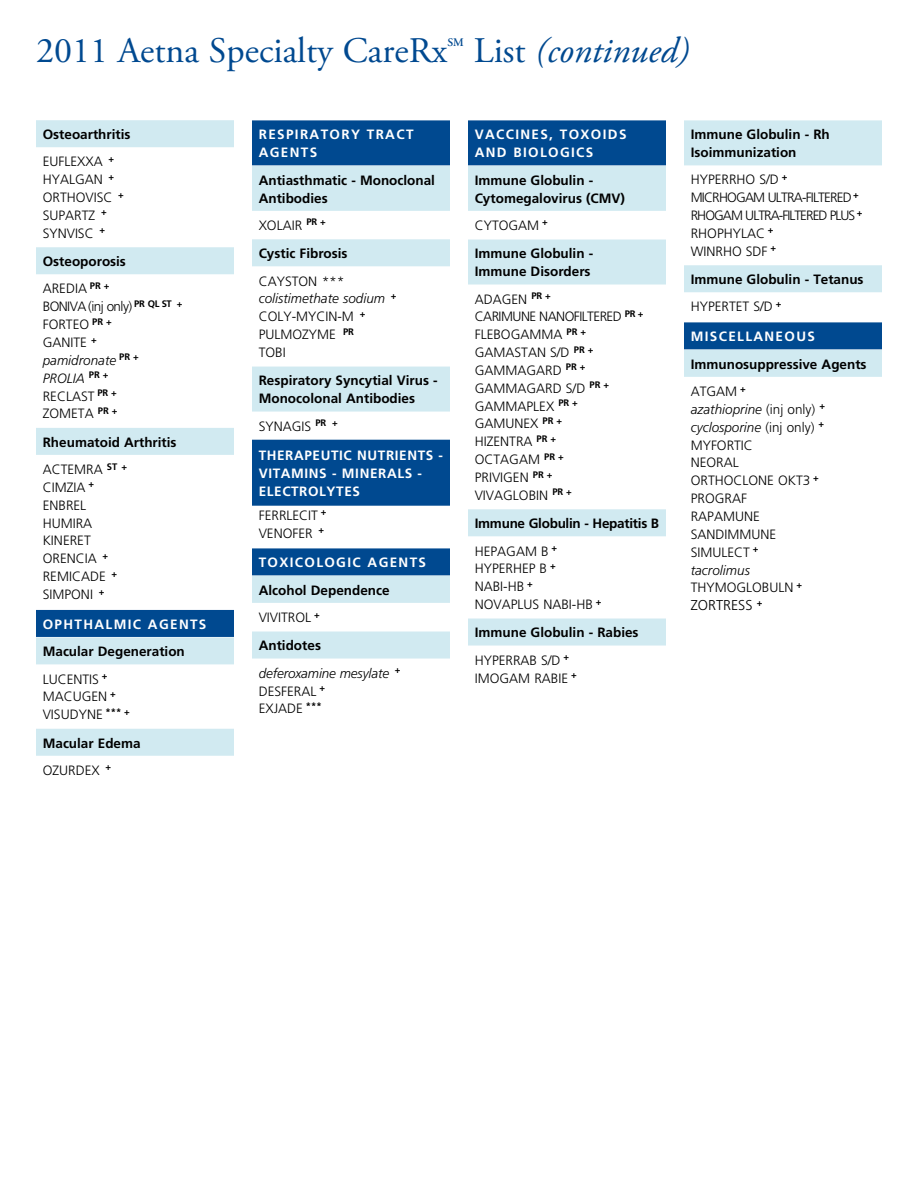
<style>
.page{position:relative;width:918px;height:1188px;background:#fff}
.page>*{position:absolute;margin:0;border:0;box-sizing:border-box;transform-origin:0 0}
.t1{font:36px "Adobe Garamond Pro";color:#004990}
.t2{font:italic 36px "Adobe Garamond Pro";color:#004990}
.t3{font:300 14.25px "Frutiger LT Std";color:#000}
.t4{font:300 13.5px/17.9px "Frutiger LT Std";color:#000}
.t5{font:700 13.5px/27.3px "Frutiger LT Std";color:#000}
.t6{font:300 13.5px/17.9px "Frutiger LT Std";letter-spacing:-.06em;color:#000}
.t7{font:700 13.5px/18px "Frutiger LT Std";letter-spacing:.1em;color:#fff}
.t8{font:700 13.5px/18px "Frutiger LT Std";letter-spacing:.045em;color:#fff}
.t9{font:700 13.5px/27.3px "Frutiger LT Std";letter-spacing:-.02em;color:#000}
.t10{font:700 13.5px "Frutiger LT Std";letter-spacing:.185em;color:#fff}
.t11{font:600 11.55px "Adobe Garamond Pro";color:#004990}
.s1{font-style:normal}
.s2{font-weight:300}
.s3{font-style:italic}
.s4{font-weight:300;font-style:italic}
</style>
<div class="page">
<div style="left:36px;top:120px;width:198px;height:27px;background:#d1eaf1"></div>
<div style="left:36px;top:247px;width:198px;height:27px;background:#d1eaf1"></div>
<div style="left:36px;top:428px;width:198px;height:27px;background:#d1eaf1"></div>
<div style="left:36px;top:610px;width:198px;height:27px;background:#004990"></div>
<div style="left:36px;top:637px;width:198px;height:27px;background:#d1eaf1"></div>
<div style="left:36px;top:729px;width:198px;height:27px;background:#d1eaf1"></div>
<div style="left:252px;top:120px;width:198px;height:45px;background:#004990"></div>
<div style="left:252px;top:166px;width:198px;height:45px;background:#d1eaf1"></div>
<div style="left:252px;top:239px;width:198px;height:27px;background:#d1eaf1"></div>
<div style="left:252px;top:367px;width:198px;height:45px;background:#d1eaf1"></div>
<div style="left:252px;top:440px;width:198px;height:66px;background:#004990"></div>
<div style="left:252px;top:548px;width:198px;height:27px;background:#004990"></div>
<div style="left:252px;top:576px;width:198px;height:27px;background:#d1eaf1"></div>
<div style="left:252px;top:632px;width:198px;height:27px;background:#d1eaf1"></div>
<div style="left:468px;top:120px;width:198px;height:45px;background:#004990"></div>
<div style="left:468px;top:166px;width:198px;height:45px;background:#d1eaf1"></div>
<div style="left:468px;top:240px;width:198px;height:45px;background:#d1eaf1"></div>
<div style="left:468px;top:509px;width:198px;height:27px;background:#d1eaf1"></div>
<div style="left:468px;top:619px;width:198px;height:27px;background:#d1eaf1"></div>
<div style="left:684px;top:120px;width:198px;height:45px;background:#d1eaf1"></div>
<div style="left:684px;top:265px;width:198px;height:27px;background:#d1eaf1"></div>
<div style="left:684px;top:322px;width:198px;height:27px;background:#004990"></div>
<div style="left:684px;top:350px;width:198px;height:27px;background:#d1eaf1"></div>
<h1 class="t1" style="left:36px;top:29px;width:413px">2011 Aetna Specialty CareRx</h1>
<p class="t11" style="left:447px;top:36px;width:18px">SM</p>
<h1 class="t2" style="left:474px;top:29px;width:217px"><span class="s1">List</span> (continued)</h1>
<p class="t5" style="left:43px;top:121px;width:89px">Osteoarthritis<br><span class="s2">EUFLEXXA</span> <sup>+</sup></p>
<p class="t4" style="left:43px;top:171px;width:83px">HYALGAN <sup>+<br></sup>ORTHOVISC <sup>+<br></sup>SUPARTZ <sup>+<br></sup>SYNVISC <sup>+</sup></p>
<p class="t5" style="left:43px;top:248px;width:85px">Osteoporosis<br><span class="s2">AREDIA</span> <sup>PR</sup> <sup>+</sup></p>
<p class="t4" style="left:43px;top:298px;width:141px">BONIVA (inj only) <sup>PR</sup> <sup>QL</sup> <sup>ST</sup> <sup>+<br></sup>FORTEO <sup>PR</sup> <sup>+<br></sup>GANITE <sup>+<br></sup><span class="s3">pamidronate</span> <sup>PR</sup> <sup>+<br></sup><span class="s3">PROLIA</span> <sup>PR</sup> <sup>+<br></sup>RECLAST <sup>PR</sup> <sup>+<br></sup>ZOMETA <sup>PR</sup> <sup>+</sup></p>
<p class="t5" style="left:43px;top:429px;width:135px">Rheumatoid Arthritis<br><span class="s2">ACTEMRA</span> <sup>ST</sup> <sup>+</sup></p>
<p class="t4" style="left:43px;top:479px;width:76px">CIMZIA <sup>+<br></sup>ENBREL<br>HUMIRA<br>KINERET<br>ORENCIA <sup>+<br></sup>REMICADE <sup>+<br></sup>SIMPONI <sup>+</sup></p>
<p class="t10" style="left:43px;top:616px;width:165px">Ophthalmic Agents</p>
<p class="t5" style="left:43px;top:638px;width:144px">Macular Degeneration<br><span class="s2">LUCENTIS</span> <sup>+</sup></p>
<p class="t4" style="left:43px;top:688px;width:89px">MACUGEN <sup>+<br></sup>VISUDYNE <sup>***</sup> <sup>+</sup></p>
<p class="t5" style="left:43px;top:729px;width:99px">Macular Edema<br><span class="s2">OZURDEX</span> <sup>+</sup></p>
<p class="t7" style="left:259px;top:126px;width:119px">Respiratory Tra</p>
<p class="t7" style="left:396px;top:126px;width:16px">ct</p>
<p class="t7" style="left:259px;top:143px;width:60px">Agents</p>
<p class="t5" style="left:259px;top:171px;width:178px;line-height:18px">Antiasthmatic - Monoclonal<br>Antibodies</p>
<p class="t5" style="left:259px;top:211px;width:90px;line-height:27.9px"><span class="s2">XOLAIR</span> <sup>PR</sup> <sup>+<br></sup>Cystic Fibrosis<br><span class="s2">CAYSTON</span> <span class="s4">***</span></p>
<p class="t4" style="left:259px;top:290px;width:139px"><span class="s3">colistimethate sodium</span> <sup>+<br></sup>COLY-MYCIN-M <sup>+<br></sup>PULMOZYME <sup>PR<br></sup>TOBI</p>
<p class="t5" style="left:259px;top:372px;width:180px;line-height:18px">Respiratory Syncytial Virus -<br>Monocolonal Antibodies</p>
<p class="t4" style="left:259px;top:417px;width:81px">SYNAGIS <sup>PR</sup> <sup>+</sup></p>
<p class="t8" style="left:259px;top:447px;width:186px">Th erapeutic Nutrients -<br>Vitamins - Minerals -<br>Electrolytes</p>
<p class="t4" style="left:259px;top:506px;width:69px">FERRLECIT <sup>+<br></sup>VENOFER <sup>+</sup></p>
<p class="t7" style="left:259px;top:554px;width:169px">Toxicologic Agents</p>
<p class="t5" style="left:259px;top:576px;width:143px">Alcohol Dependence<br><span class="s2">VIVITROL</span> <sup>+<br></sup>Antidotes <span class="s4">deferoxamine mesylate</span> <sup>+</sup></p>
<p class="t4" style="left:259px;top:682px;width:68px">DESFERAL <sup>+<br></sup>EXJADE <sup>***</sup></p>
<p class="t7" style="left:475px;top:126px;width:153px">Vaccines, Toxoids and Biologics</p>
<p class="t5" style="left:475px;top:171px;width:152px;line-height:18px">Immune Globulin -<br>Cytomegalovirus (CMV)</p>
<p class="t5" style="left:475px;top:211px;width:120px;line-height:28.3px"><span class="s2">CYTOGAM</span> <sup>+<br></sup>Immune Globulin -</p>
<p class="t5" style="left:475px;top:258px;width:117px">Immune Disorders<br><span class="s2">ADAGEN</span> <sup>PR</sup> <sup>+</sup></p>
<p class="t4" style="left:475px;top:308px;width:170px">CARIMUNE NANOFILTERED <sup>PR</sup> <sup>+<br></sup>FLEBOGAMMA <sup>PR</sup> <sup>+<br></sup>GAMASTAN S/D <sup>PR</sup> <sup>+<br></sup>GAMMAGARD <sup>PR</sup> <sup>+<br></sup>GAMMAGARD S/D <sup>PR</sup> <sup>+<br></sup>GAMMAPLEX <sup>PR</sup> <sup>+<br></sup>GAMUNEX <sup>PR</sup> <sup>+<br></sup>HIZENTRA <sup>PR</sup> <sup>+<br></sup>OCTAGAM <sup>PR</sup> <sup>+<br></sup>PRIVIGEN <sup>PR</sup> <sup>+<br></sup>VIVAGLOBIN <sup>PR</sup> <sup>+</sup></p>
<p class="t9" style="left:475px;top:510px;width:186px">Immune Globulin - Hepatitis B<br><span class="s2">HEPAGAM B</span> <sup>+</sup></p>
<p class="t4" style="left:475px;top:560px;width:128px">HYPERHEP B <sup>+<br></sup>NABI-HB <sup>+<br></sup>NOVAPLUS NABI-HB <sup>+</sup></p>
<p class="t5" style="left:475px;top:619px;width:165px">Immune Globulin - Rabies<br><span class="s2">HYPERRAB S/D</span> <sup>+</sup></p>
<p class="t4" style="left:475px;top:669px;width:103px">IMOGAM RABIE <sup>+</sup></p>
<p class="t5" style="left:691px;top:126px;width:141px;line-height:18px">Immune Globulin - Rh<br>Isoimmunization</p>
<p class="t6" style="left:691px;top:171px;width:173px">HYPERRHO S/D <sup>+<br></sup>MICRHOGAM ULTRA-FILTERED <sup>+<br></sup>RHOGAM ULTRA-FILTERED PLUS <sup>+<br></sup>RHOPHYLAC <sup>+<br></sup>WINRHO SDF <sup>+</sup></p>
<p class="t5" style="left:691px;top:266px;width:174px">Immune Globulin - Tetanus<br><span class="s2">HYPERTET S/D</span> <sup>+</sup></p>
<p class="t7" style="left:691px;top:328px;width:126px">Miscellaneous</p>
<p class="t5" style="left:691px;top:350px;width:177px">Immunosuppressive Agents<br><span class="s2">ATGAM</span> <sup>+</sup></p>
<p class="t4" style="left:691px;top:401px;width:136px"><span class="s3">azathioprine</span> (inj only) <sup>+ </sup><span class="s3">cyclosporine</span> (inj only) <sup>+<br></sup>MYFORTIC<br>NEORAL<br>ORTHOCLONE OKT3 <sup>+<br></sup>PROGRAF<br>RAPAMUNE<br>SANDIMMUNE<br>SIMULECT <sup>+<br></sup><span class="s3">tacrolimus<br></span>THYMOGLOBULN <sup>+</sup></p>
<p class="t3" style="left:691px;top:597px;width:73px">ZORTRESS <sup>+</sup></p>
</div>
